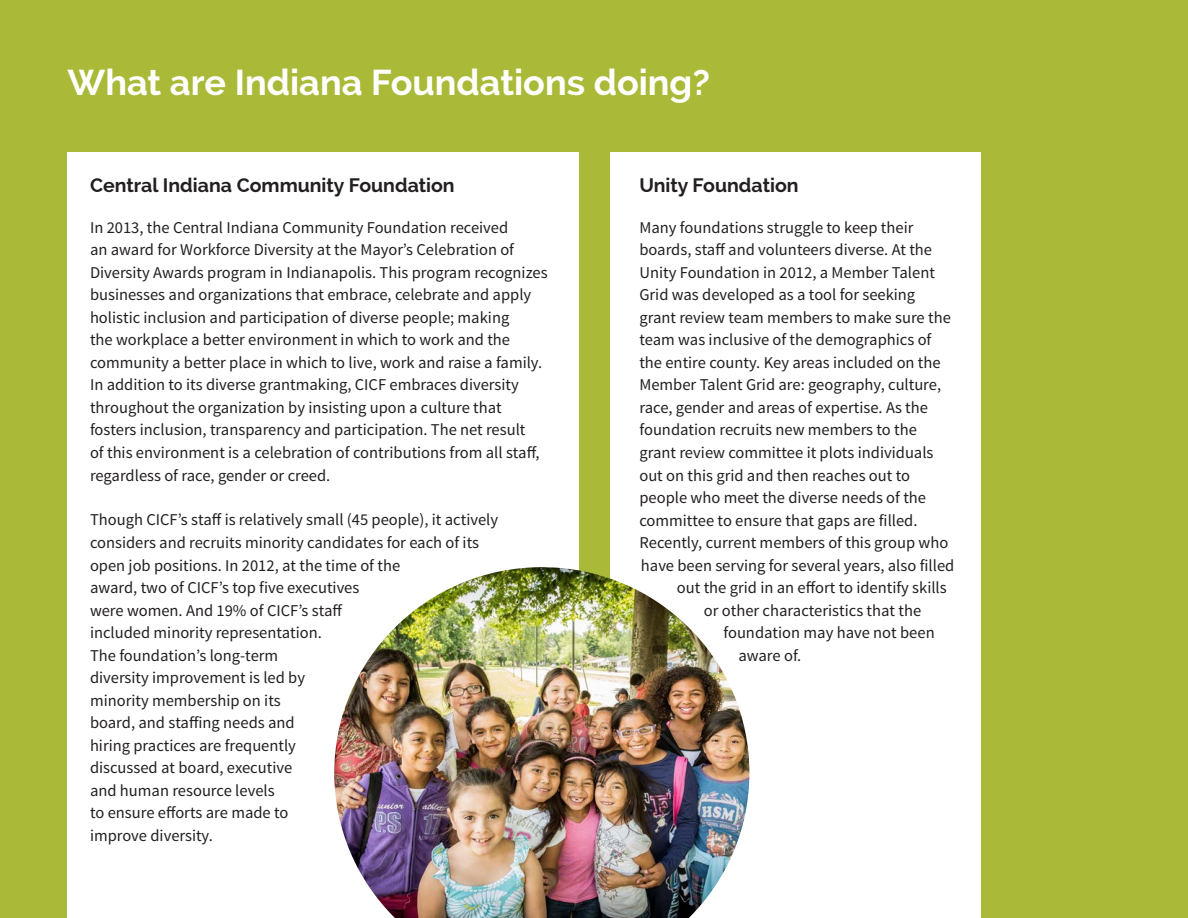
<style>
.page{position:relative;width:1188px;height:918px;background:#aaba38}
.page>*{position:absolute;margin:0;border:0;box-sizing:border-box;transform-origin:0 0}
.t1{font:700 36px "Raleway";color:#fff}
.t2{font:700 19.5px "Raleway";color:#231f20}
.t3{font:16.5px/22.5px "Source Sans Pro";color:#231f20}
</style>
<div class="page">
<div style="left:68px;top:152px;width:511px;height:766px;background:#fff"></div>
<div style="left:611px;top:152px;width:370px;height:766px;background:#fff"></div>
<img style="left:334px;top:567px;width:415px;height:351px">
<h1 class="t1" style="left:68px;top:62px;width:644px">What are Indiana Foundations doing?</h1>
<p class="t2" style="left:90px;top:174px;width:366px">Central Indiana Community Foundation</p>
<p class="t3" style="left:90px;top:216px;width:459px">In 2013, the Central Indiana Community Foundation received<br>an award for Workforce Diversity at the Mayor’s Celebration of Diversity Awards program in Indianapolis. This program recognizes businesses and organizations that embrace, celebrate and apply holistic inclusion and participation of diverse people; making<br>the workplace a better environment in which to work and the community a better place in which to live, work and raise a family.<br>In addition to its diverse grantmaking, CICF embraces diversity throughout the organization by insisting upon a culture that fosters inclusion, transparency and participation. The net result<br>of this environment is a celebration of contributions from all staff, regardless of race, gender or creed.</p>
<p class="t3" style="left:90px;top:509px;width:410px">Though CICF’s staff is relatively small (45 people), it actively considers and recruits minority candidates for each of its open job positions. In 2012, at the time of the<br>award, two of CICF’s top five executives<br>were women. And 19% of CICF’s staff<br>included minority representation.<br>The foundation’s long-term<br>diversity improvement is led by<br>minority membership on its<br>board, and staffing needs and<br>hiring practices are frequently<br>discussed at board, executive<br>and human resource levels<br>to ensure efforts are made to<br>improve diversity.</p>
<p class="t2" style="left:639px;top:174px;width:161px">Unity Foundation</p>
<p class="t3" style="left:639px;top:216px;width:276px">Many foundations struggle to keep their</p>
<p class="t3" style="left:639px;top:239px;width:294px">boards, staff and volunteers diverse. At the</p>
<p class="t3" style="left:639px;top:262px;width:297px">Unity Foundation in 2012, a Member Talent</p>
<p class="t3" style="left:639px;top:284px;width:277px">Grid was developed as a tool for seeking</p>
<p class="t3" style="left:639px;top:307px;width:313px">grant review team members to make sure the</p>
<p class="t3" style="left:639px;top:329px;width:294px">team was inclusive of the demographics of</p>
<p class="t3" style="left:639px;top:352px;width:303px">the entire county. Key areas included on the</p>
<p class="t3" style="left:639px;top:374px;width:303px">Member Talent Grid are: geography, culture,</p>
<p class="t3" style="left:639px;top:397px;width:290px">race, gender and areas of expertise. As the</p>
<p class="t3" style="left:639px;top:419px;width:279px">foundation recruits new members to the</p>
<p class="t3" style="left:639px;top:442px;width:296px">grant review committee it plots individuals</p>
<p class="t3" style="left:639px;top:464px;width:272px">out on this grid and then reaches out to</p>
<p class="t3" style="left:639px;top:487px;width:288px">people who meet the diverse needs of the</p>
<p class="t3" style="left:639px;top:509px;width:280px">committee to ensure that gaps are filled.</p>
<p class="t3" style="left:639px;top:532px;width:310px">Recently, current members of this group who</p>
<p class="t3" style="left:641px;top:554px;width:315px">have been serving for several years, also filled</p>
<p class="t3" style="left:677px;top:577px;width:271px">out the grid in an effort to identify skills</p>
<p class="t3" style="left:704px;top:599px;width:219px">or other characteristics that the</p>
<p class="t3" style="left:723px;top:622px;width:213px">foundation may have not been</p>
<p class="t3" style="left:738px;top:644px;width:64px">aware of.</p>
</div>
